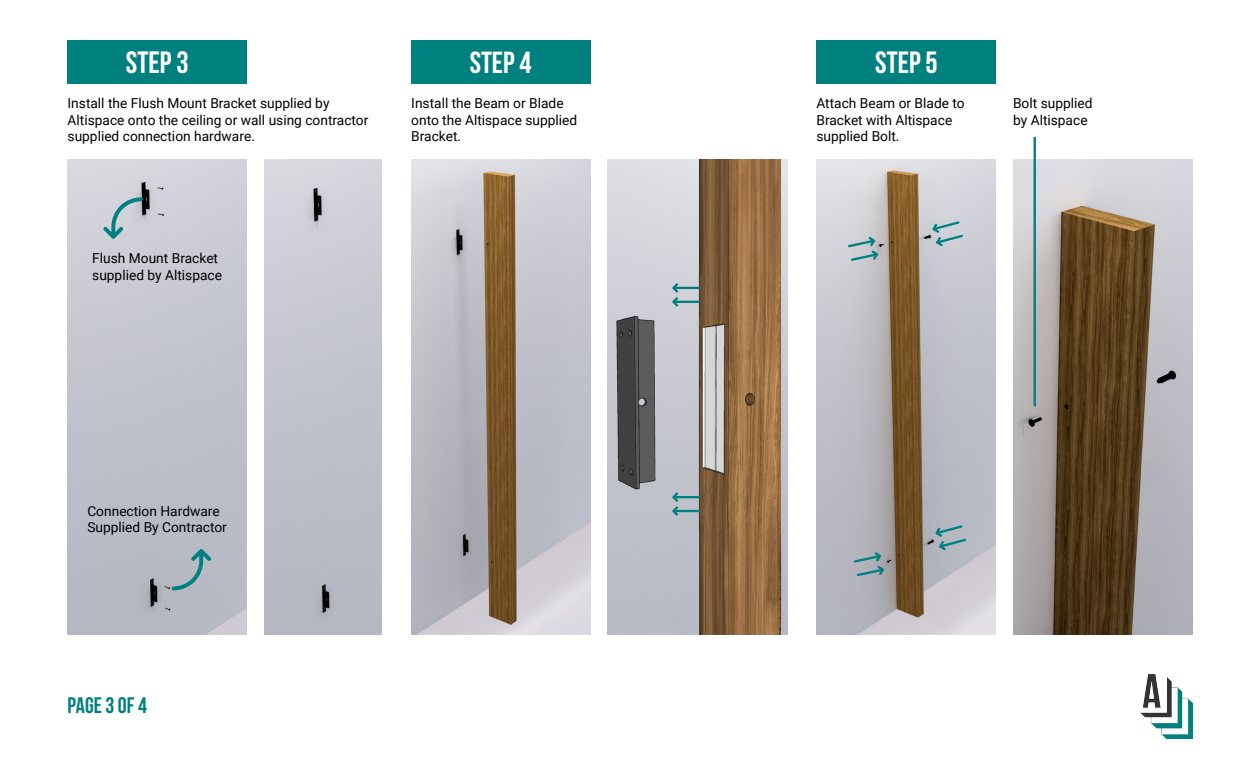
<style>
.page{position:relative;width:1260px;height:765px;background:#fff}
.page>*{position:absolute;margin:0;border:0;box-sizing:border-box;transform-origin:0 0}
.t1{font:700 30.88px "Bebas Neue";color:#fff}
.t2{font:700 30.75px "Bebas Neue";color:#fff}
.t3{font:700 30.5px "Bebas Neue";color:#fff}
.t4{font:700 22.5px "Bebas Neue";color:#00807f}
.t5{font:13.75px/16.5px "Roboto";color:#000}
</style>
<div class="page">
<img style="left:1140px;top:674px;width:52px;height:65px">
<div style="left:68px;top:40px;width:179px;height:44px;background:#00807f"></div>
<img style="left:67px;top:159px;width:180px;height:475px">
<svg style="left:103px;top:197px;width:40px;height:42px;background:#a9c0c6"></svg>
<svg style="left:172px;top:549px;width:39px;height:41px;background:#94afb6"></svg>
<img style="left:264px;top:159px;width:118px;height:475px">
<div style="left:817px;top:40px;width:179px;height:44px;background:#00807f"></div>
<img style="left:816px;top:159px;width:180px;height:475px">
<svg style="left:848px;top:237px;width:30px;height:24px"></svg>
<svg style="left:932px;top:221px;width:31px;height:25px"></svg>
<svg style="left:935px;top:525px;width:31px;height:25px"></svg>
<svg style="left:854px;top:552px;width:30px;height:24px"></svg>
<img style="left:1013px;top:159px;width:179px;height:475px">
<div style="left:411px;top:40px;width:180px;height:44px;background:#00807f"></div>
<img style="left:411px;top:159px;width:180px;height:475px">
<img style="left:608px;top:159px;width:179px;height:475px">
<svg style="left:672px;top:283px;width:28px;height:23px"></svg>
<svg style="left:672px;top:493px;width:28px;height:23px"></svg>
<hr style="left:1034px;top:137px;width:2px;height:269px;background:#00807f">
<h1 class="t1" style="left:126px;top:45px;width:64px">STEP 3</h1>
<p class="t5" style="left:68px;top:95px;width:302px">Install the Flush Mount Bracket supplied by<br>Altispace onto the ceiling or wall using contractor supplied connection hardware.</p>
<p class="t5" style="left:92px;top:249px;width:131px">Flush Mount Bracket supplied by Altispace</p>
<h3 class="t3" style="left:470px;top:45px;width:63px">STEP 4</h3>
<p class="t5" style="left:411px;top:95px;width:167px">Install the Beam or Blade onto the Altispace supplied<br>Bracket.</p>
<p class="t5" style="left:87px;top:502px;width:141px">Connection Hardware<br>Supplied By Contractor</p>
<h3 class="t4" style="left:68px;top:693px;width:81px">PAGE 3 OF 4</h3>
<h2 class="t2" style="left:875px;top:45px;width:64px">STEP 5</h2>
<p class="t5" style="left:816px;top:95px;width:150px">Attach Beam or Blade to<br>Bracket with Altispace supplied Bolt.</p>
<p class="t5" style="left:1013px;top:95px;width:81px">Bolt supplied by Altispace</p>
</div>
